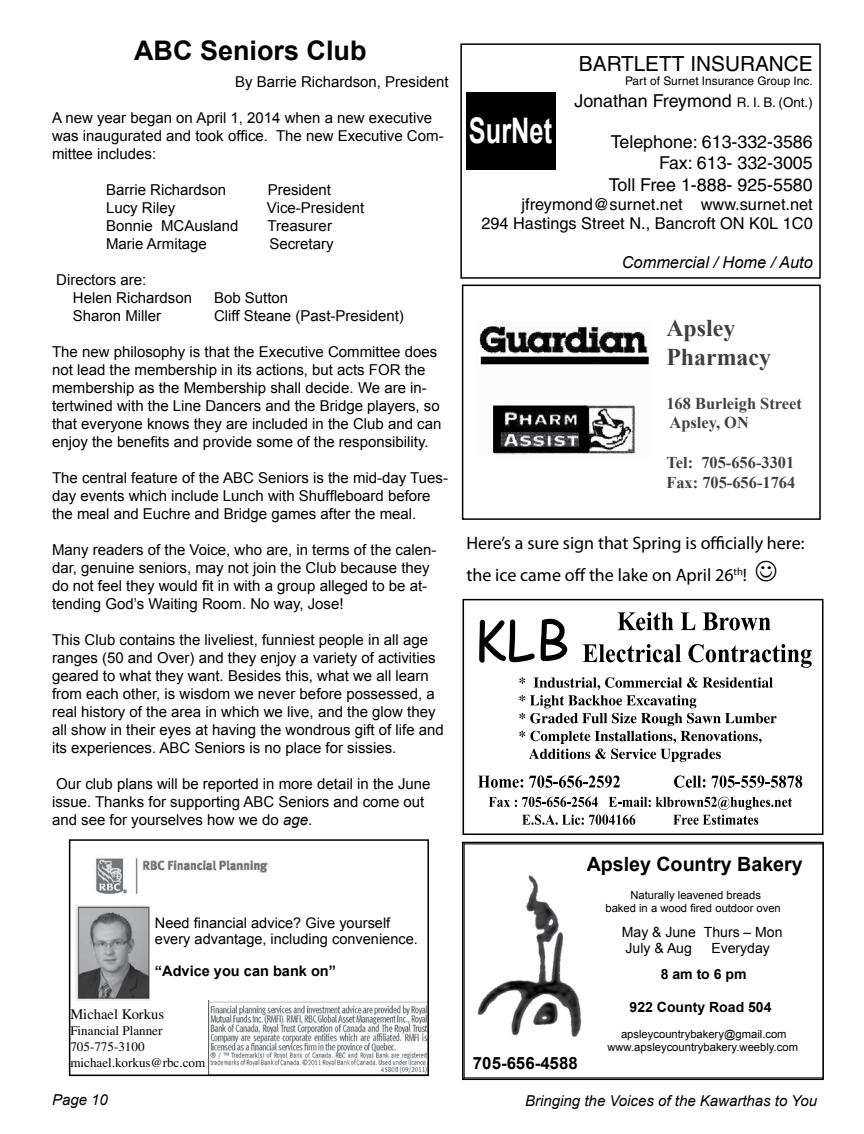
<style>
.page{position:relative;width:864px;height:1134px;background:#fff}
.page>*{position:absolute;margin:0;border:0;box-sizing:border-box;transform-origin:0 0}
.t1{font:700 35.25px "Arial";color:#fff;scale:.72 1}
.t2{font:700 27px "Arial";color:#000}
.t3{font:700 24px/28.8px "Times New Roman";color:#404042}
.t4{font:20.85px "Helvetica";color:#000}
.t5{font:700 19.65px "Arial";color:#000}
.t6{font:18px/32.4px "Myriad Pro";color:#000}
.t7{font:17.85px/21.6px "Helvetica";color:#000;text-align:right}
.t8{font:700 16.8px "Arial";color:#000}
.t9{font:700 16.5px/19.8px "Times New Roman";color:#404042}
.t10{font:16.35px/19.4px "Helvetica";color:#000;text-align:right}
.t11{font:italic 16.35px "Arial";color:#000}
.t12{font:15px/18px "Arial";color:#000}
.t13{font:italic 15px "Arial";color:#000}
.t14{font:14.55px/16px "Arial";color:#000}
.t15{font:700 14.55px "Arial";color:#000}
.t16{font:14.55px "Times";color:#000}
.t17{font:14.1px/16.2px "Arial";color:#000}
.t18{font:700 14.1px "Arial";color:#000}
.t19{font:13.05px/16px "Times";color:#000}
.t20{font:11.85px "Helvetica";color:#000}
.t21{font:11.25px/12.9px "Arial";color:#000;text-align:center}
.s1{font-style:italic}
.s2{font-size:13.35px}
</style>
<div class="page">
<div style="left:466px;top:92px;width:90px;height:78px;background:#000"></div>
<div style="left:460px;top:43px;width:361px;height:236px;border:2px solid #000"></div>
<img style="left:479px;top:326px;width:170px;height:129px">
<div style="left:462px;top:285px;width:359px;height:235px;border:2px solid #000"></div>
<svg style="left:75px;top:857px;width:193px;height:216px"></svg>
<img style="left:209px;top:1000px;width:217px;height:73px">
<img style="left:76px;top:906px;width:73px;height:94px">
<div style="left:69px;top:839px;width:360px;height:237px;border:2px solid #000"></div>
<svg style="left:618px;top:612px;width:55px;height:18px"></svg>
<svg style="left:681px;top:612px;width:14px;height:18px"></svg>
<svg style="left:703px;top:612px;width:68px;height:18px"></svg>
<svg style="left:583px;top:644px;width:98px;height:18px"></svg>
<svg style="left:688px;top:644px;width:124px;height:24px"></svg>
<svg style="left:479px;top:620px;width:56px;height:43px"></svg>
<svg style="left:541px;top:619px;width:26px;height:42px"></svg>
<svg style="left:519px;top:677px;width:258px;height:85px"></svg>
<svg style="left:478px;top:776px;width:45px;height:12px"></svg>
<svg style="left:529px;top:775px;width:91px;height:13px"></svg>
<svg style="left:674px;top:775px;width:31px;height:13px"></svg>
<svg style="left:711px;top:775px;width:91px;height:13px"></svg>
<svg style="left:489px;top:797px;width:303px;height:28px"></svg>
<div style="left:463px;top:599px;width:360px;height:236px;border:2px solid #000"></div>
<img style="left:477px;top:875px;width:105px;height:162px">
<div style="left:462px;top:842px;width:362px;height:238px;border:2px solid #000"></div>
<h2 class="t2" style="left:134px;top:32px;width:234px">ABC Seniors Club</h2>
<p class="t12" style="left:235px;top:72px;width:215px">By Barrie Richardson, President</p>
<p class="t12" style="left:52px;top:108px;width:393px">A new year began on April 1, 2014 when a new executive was inaugurated and took office. The new Executive Com&shy;mittee includes:</p>
<p class="t12" style="left:106px;top:180px;width:122px">Barrie Richardson</p>
<p class="t12" style="left:268px;top:180px;width:65px">President</p>
<p class="t12" style="left:106px;top:198px;width:71px">Lucy Riley</p>
<p class="t12" style="left:267px;top:198px;width:99px">Vice-President</p>
<p class="t12" style="left:106px;top:216px;width:134px">Bonnie MCAusland</p>
<p class="t12" style="left:268px;top:216px;width:66px">Treasurer</p>
<p class="t12" style="left:106px;top:234px;width:102px">Marie Armitage</p>
<p class="t12" style="left:269px;top:234px;width:66px">Secretary</p>
<p class="t12" style="left:73px;top:270px;width:121px;text-indent:-17px">Directors are:<br>Helen Richardson</p>
<p class="t12" style="left:214px;top:288px;width:76px">Bob Sutton</p>
<p class="t12" style="left:73px;top:306px;width:90px">Sharon Miller</p>
<p class="t12" style="left:214px;top:306px;width:191px">Cliff Steane (Past-President)</p>
<p class="t12" style="left:52px;top:342px;width:391px">The new philosophy is that the Executive Committee does not lead the membership in its actions, but acts FOR the membership as the Membership shall decide. We are in&shy;tertwined with the Line Dancers and the Bridge players, so that everyone knows they are included in the Club and can enjoy the benefits and provide some of the responsibility.</p>
<p class="t12" style="left:52px;top:468px;width:398px">The central feature of the ABC Seniors is the mid-day Tues&shy;day events which include Lunch with Shuffleboard before the meal and Euchre and Bridge games after the meal.</p>
<p class="t12" style="left:52px;top:540px;width:386px">Many readers of the Voice, who are, in terms of the calen&shy;dar, genuine seniors, may not join the Club because they do not feel they would fit in with a group alleged to be at&shy;tending God’s Waiting Room. No way, Jose!</p>
<p class="t12" style="left:52px;top:630px;width:393px">This Club contains the liveliest, funniest people in all age ranges (50 and Over) and they enjoy a variety of activities geared to what they want. Besides this, what we all learn from each other, is wisdom we never before possessed, a real history of the area in which we live, and the glow they all show in their eyes at having the wondrous gift of life and its experiences. ABC Seniors is no place for sissies.</p>
<p class="t12" style="left:52px;top:774px;width:380px">Our club plans will be reported in more detail in the June issue. Thanks for supporting ABC Seniors and come out and see for yourselves how we do <span class="s1">age</span>.</p>
<p class="t14" style="left:155px;top:915px;width:264px">Need financial advice? Give yourself every advantage, including convenience.</p>
<p class="t15" style="left:155px;top:961px;width:183px">“Advice you can bank on”</p>
<p class="t16" style="left:70px;top:1005px;width:95px">Michael Korkus</p>
<p class="t19" style="left:70px;top:1022px;width:136px">Financial Planner<br>705-775-3100 michael.korkus@rbc.com</p>
<h3 class="t4" style="left:579px;top:52px;width:235px">BARTLETT INSURANCE</h3>
<p class="t20" style="left:625px;top:74px;width:189px">Part of Surnet Insurance Group Inc.</p>
<p class="t7" style="left:574px;top:90px;width:240px">Jonathan Freymond <span class="s2">R. I. B. (Ont.)</span></p>
<p class="t7" style="left:609px;top:131px;width:206px">Telephone: 613-332-3586<br>Fax: 613- 332-3005<br>Toll Free 1-888- 925-5580</p>
<p class="t10" style="left:481px;top:195px;width:333px">jfreymond@surnet.net www.surnet.net<br>294 Hastings Street N., Bancroft ON K0L 1C0</p>
<p class="t11" style="left:622px;top:252px;width:192px">Commercial / Home / Auto</p>
<h1 class="t1" style="left:469px;top:107px;width:117px">SurNet</h1>
<h3 class="t3" style="left:666px;top:313px;width:106px">Apsley<br>Pharmacy</h3>
<p class="t9" style="left:666px;top:393px;width:137px">168 Burleigh Street<br>Apsley, ON</p>
<p class="t9" style="left:666px;top:452px;width:130px">Tel: 705-656-3301<br>Fax: 705-656-1764</p>
<p class="t6" style="left:466px;top:526px;width:339px">Here’s a sure sign that Spring is officially here: the ice came off the lake on April 26<sup>th</sup>!</p>
<p class="t8" style="left:473px;top:1057px;width:106px">705-656-4588</p>
<h3 class="t5" style="left:587px;top:857px;width:218px">Apsley Country Bakery</h3>
<p class="t21" style="left:605px;top:890px;width:177px">Naturally leavened breads<br>baked in a wood fired outdoor oven</p>
<p class="t17" style="left:622px;top:925px;width:162px">May &amp; June Thurs – Mon<br>July &amp; Aug</p>
<p class="t17" style="left:711px;top:942px;width:60px">Everyday</p>
<p class="t18" style="left:661px;top:969px;width:87px">8 am to 6 pm</p>
<p class="t18" style="left:630px;top:1001px;width:144px">922 County Road 504</p>
<p class="t21" style="left:607px;top:1029px;width:192px">apsleycountrybakery@gmail.com www.apsleycountrybakery.weebly.com</p>
<p class="t13" style="left:52px;top:1090px;width:57px">Page 10</p>
<p class="t13" style="left:525px;top:1091px;width:293px">Bringing the Voices of the Kawarthas to You</p>
</div>
